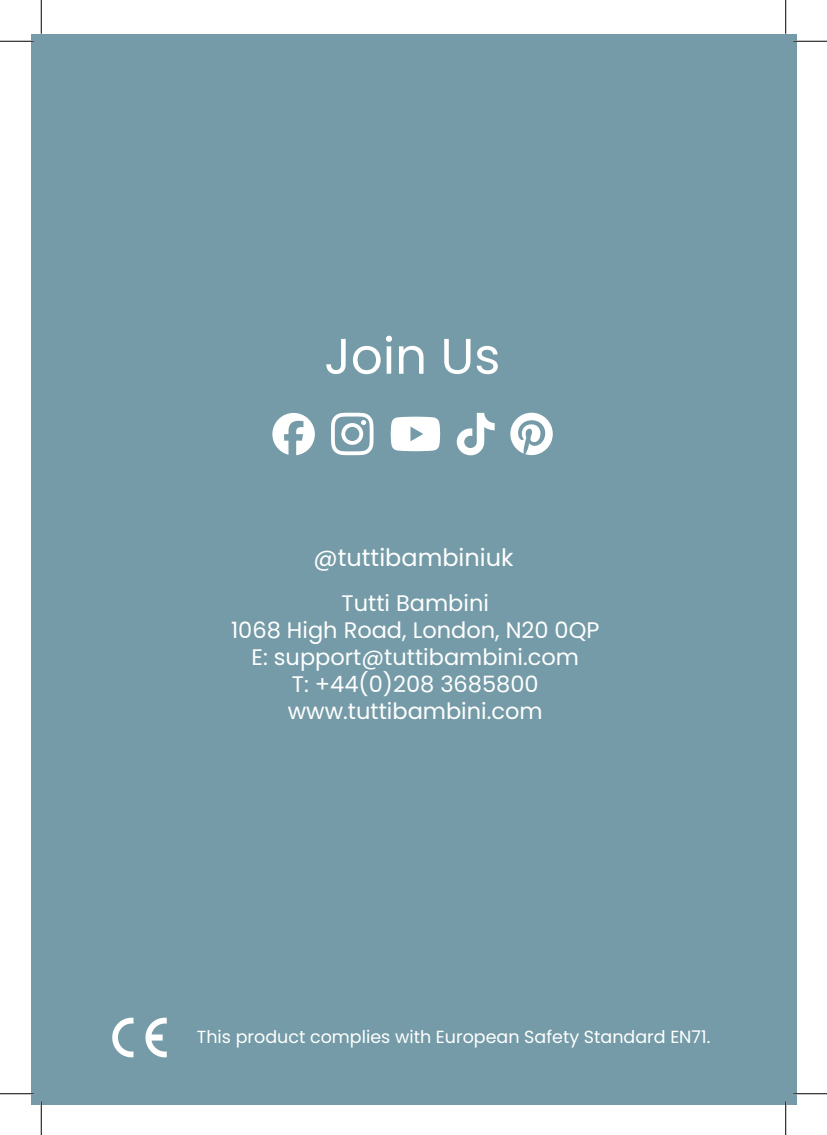
<style>
.page{position:relative;width:827px;height:1135px;background:#fff}
.page>*{position:absolute;margin:0;border:0;box-sizing:border-box;transform-origin:0 0}
.t1{font:50px "Poppins";color:#fff}
.t2{font:24px "Poppins";color:#fff}
.t3{font:22.5px/27px "Poppins";color:#fff;text-align:center}
.t4{font:17.5px "Poppins";color:#fff}
</style>
<div class="page">
<div style="left:31px;top:34px;width:765px;height:1070px;background:#749ba7"></div>
<img style="left:112px;top:1017px;width:55px;height:41px">
<svg style="left:510px;top:413px;width:43px;height:42px"></svg>
<svg style="left:272px;top:413px;width:43px;height:42px"></svg>
<svg style="left:457px;top:413px;width:37px;height:42px"></svg>
<svg style="left:391px;top:417px;width:49px;height:34px;background:#f1f5f6"></svg>
<svg style="left:331px;top:413px;width:42px;height:42px"></svg>
<hr style="left:0;top:40px;width:34px;height:2px;background:#fff">
<hr style="left:793px;top:40px;width:34px;height:2px;background:#fff">
<hr style="left:40px;top:1101px;width:2px;height:34px;background:#fff">
<hr style="left:0;top:41px;width:34px;height:1px;background:#000">
<hr style="left:793px;top:41px;width:34px;height:1px;background:#000">
<hr style="left:0;top:1093px;width:34px;height:1px;background:#000">
<hr style="left:793px;top:1093px;width:34px;height:1px;background:#000">
<hr style="left:41px;top:0;width:1px;height:34px;background:#000">
<hr style="left:41px;top:1101px;width:1px;height:34px;background:#000">
<hr style="left:785px;top:0;width:1px;height:34px;background:#000">
<hr style="left:785px;top:1101px;width:1px;height:34px;background:#000">
<h1 class="t1" style="left:324px;top:327px;width:178px">Join Us</h1>
<p class="t2" style="left:313px;top:543px;width:201px">@tuttibambiniuk</p>
<p class="t3" style="left:231px;top:590px;width:370px">Tutti Bambini<br>1068 High Road, London, N20 0QP<br>E: support@tuttibambini.com<br>T: +44(0)208 3685800 www.tuttibambini.com</p>
<p class="t4" style="left:197px;top:1026px;width:515px">This product complies with European Safety Standard EN71.</p>
</div>
